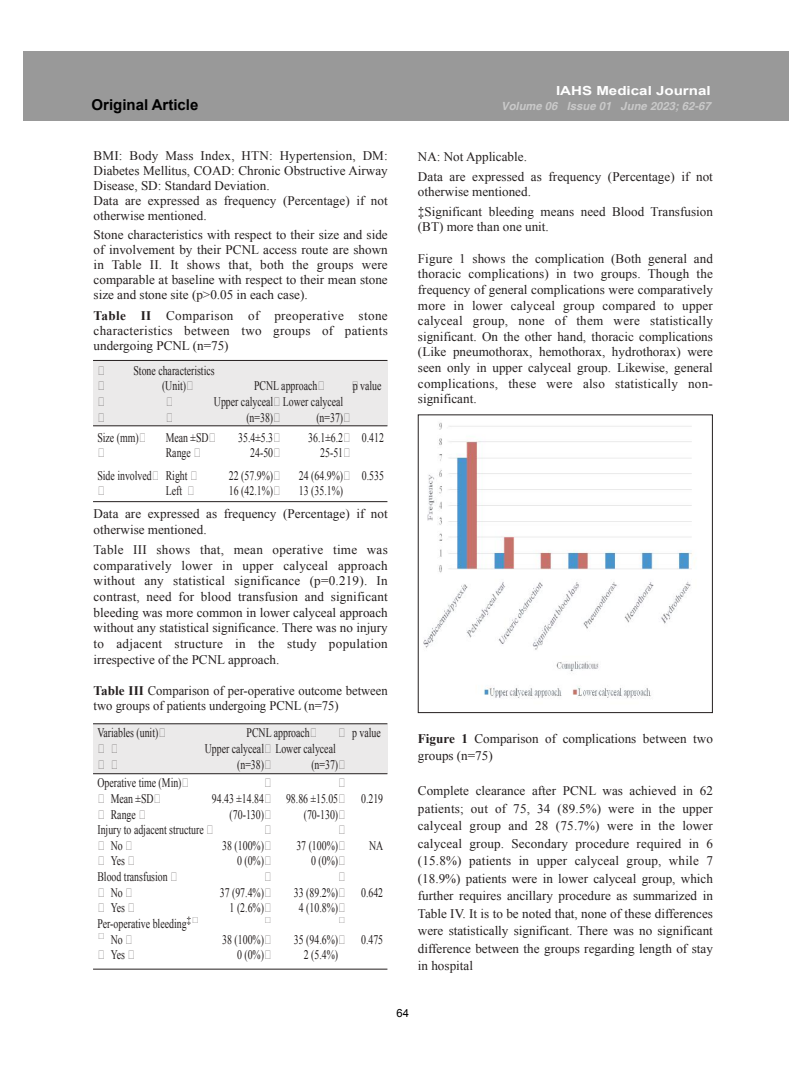
<style>
.page{position:relative;width:810px;height:1080px;background:#fff}
.page>*{position:absolute;margin:0;border:0;box-sizing:border-box;transform-origin:0 0}
.t1{font:700 15px "Arial";color:#000}
.t2{font:13.12px/15.6px "Times New Roman";color:#241f1f}
.t3{font:13.12px/15.6px "Times New Roman";color:#241f1f;scale:.75 1}
.t4{font:13.12px/15.6px "Times New Roman";color:#241f1f;scale:.96 1}
.t5{font:700 12.5px "Arial";color:#fff;scale:1.21 1}
.t6{font:italic 700 11.25px "Arial";color:#c9c9c9}
.t7{font:11.25px "Arial";color:#000}
.s1{font-weight:700}
</style>
<div class="page">
<div style="left:93px;top:724px;width:294px;height:49px;background:#ebeaea"></div>
<hr style="left:93px;top:724px;width:294px;height:1px;background:#241f1f">
<hr style="left:93px;top:774px;width:294px;height:1px;background:#241f1f">
<hr style="left:93px;top:969px;width:294px;height:1px;background:#241f1f">
<div style="left:93px;top:360px;width:294px;height:66px;background:#ebeaea"></div>
<div style="left:24px;top:51px;width:765px;height:70px;background:#999"></div>
<img style="left:423px;top:422px;width:272px;height:277px">
<div style="left:418px;top:415px;width:295px;height:298px;border:1px solid #241f1f"></div>
<hr style="left:93px;top:360px;width:294px;height:1px;background:#241f1f">
<hr style="left:93px;top:426px;width:294px;height:1px;background:#241f1f">
<hr style="left:93px;top:501px;width:294px;height:1px;background:#241f1f">
<p class="t5" style="left:556px;top:82px;width:129px">IAHS Medical Journal</p>
<p class="t1" style="left:92px;top:95px;width:108px">Original Article</p>
<p class="t6" style="left:501px;top:99px;width:211px">Volume 06 Issue 01 June 2023; 62-67</p>
<p class="t2" style="left:94px;top:148px;width:296px;line-height:15px">BMI: Body Mass Index, HTN: Hypertension, DM:<br>Diabetes Mellitus, COAD: Chronic Obstructive Airway Disease, SD: Standard Deviation.<br>Data are expressed as frequency (Percentage) if not otherwise mentioned.</p>
<p class="t2" style="left:94px;top:227px;width:296px;line-height:15px;text-align:justify">Stone characteristics with respect to their size and side of involvement by their PCNL access route are shown in Table II. It shows that, both the groups were comparable at baseline with respect to their mean stone size and stone site (p&gt;0.05 in each case).</p>
<p class="t2" style="left:94px;top:308px;width:296px;line-height:15px;text-align:justify"><span class="s1">Table II</span> Comparison of preoperative stone characteristics between two groups of patients undergoing PCNL (n=75)</p>
<p class="t2" style="left:418px;top:147px;width:297px;line-height:19.4px">NA: Not Applicable.<br>Data are expressed as frequency (Percentage) if not</p>
<p class="t2" style="left:418px;top:182px;width:296px;line-height:19.4px">otherwise mentioned.<br>‡Significant bleeding means need Blood Transfusion</p>
<p class="t2" style="left:418px;top:219px;width:132px">(BT) more than one unit.</p>
<p class="t2" style="left:418px;top:250px;width:297px;text-align:justify">Figure 1 shows the complication (Both general and thoracic complications) in two groups. Though the frequency of general complications were comparatively more in lower calyceal group compared to upper calyceal group, none of them were statistically significant. On the other hand, thoracic complications (Like pneumothorax, hemothorax, hydrothorax) were seen only in upper calyceal group. Likewise, general complications, these were also statistically non&shy;significant.</p>
<p class="t3" style="left:133px;top:362px;width:110px;text-align:center">Stone characteristics (Unit)</p>
<p class="t3" style="left:254px;top:378px;width:86px">PCNL approach</p>
<p class="t3" style="left:353px;top:378px;width:40px">p value</p>
<p class="t3" style="left:246px;top:394px;width:131px;text-indent:-32px">Upper calyceal Lower calyceal (n=38)</p>
<p class="t3" style="left:316px;top:409px;width:37px">(n=37)</p>
<p class="t3" style="left:97px;top:429px;width:57px">Size (mm)</p>
<p class="t3" style="left:166px;top:429px;width:59px">Mean ±SD</p>
<p class="t3" style="left:238px;top:429px;width:48px">35.4±5.3</p>
<p class="t3" style="left:308px;top:429px;width:48px">36.1±6.2</p>
<p class="t3" style="left:362px;top:429px;width:31px">0.412</p>
<p class="t3" style="left:166px;top:445px;width:35px">Range</p>
<p class="t3" style="left:250px;top:445px;width:32px">24-50</p>
<p class="t3" style="left:320px;top:445px;width:32px">25-51</p>
<p class="t3" style="left:97px;top:467px;width:122px">Side involved Right</p>
<p class="t3" style="left:229px;top:467px;width:61px">22 (57.9%)</p>
<p class="t3" style="left:299px;top:467px;width:61px">24 (64.9%)</p>
<p class="t3" style="left:362px;top:467px;width:31px">0.535</p>
<p class="t3" style="left:166px;top:483px;width:23px">Left</p>
<p class="t3" style="left:229px;top:483px;width:61px">16 (42.1%)</p>
<p class="t3" style="left:299px;top:483px;width:61px">13 (35.1%)</p>
<p class="t2" style="left:94px;top:506px;width:296px">Data are expressed as frequency (Percentage) if not otherwise mentioned.</p>
<p class="t2" style="left:94px;top:542px;width:296px;text-align:justify">Table III shows that, mean operative time was comparatively lower in upper calyceal approach without any statistical significance (p=0.219). In contrast, need for blood transfusion and significant bleeding was more common in lower calyceal approach without any statistical significance. There was no injury to adjacent structure in the study population irrespective of the PCNL approach.</p>
<p class="t4" style="left:94px;top:682px;width:308px"><span class="s1">Table III</span> Comparison of per-operative outcome between two groups of patients undergoing PCNL (n=75)</p>
<p class="t3" style="left:97px;top:725px;width:83px">Variables (unit)</p>
<p class="t3" style="left:247px;top:725px;width:86px">PCNL approach</p>
<p class="t3" style="left:352px;top:725px;width:40px">p value</p>
<p class="t3" style="left:237px;top:740px;width:133px;text-indent:-32px">Upper calyceal Lower calyceal (n=38)</p>
<p class="t3" style="left:311px;top:756px;width:37px">(n=37)</p>
<p class="t3" style="left:111px;top:775px;width:96px;text-indent:-13px">Operative time (Min)<br>Mean ±SD</p>
<p class="t3" style="left:212px;top:790px;width:71px">94.43 ±14.84</p>
<p class="t3" style="left:286px;top:790px;width:71px">98.86 ±15.05</p>
<p class="t3" style="left:361px;top:790px;width:31px">0.219</p>
<p class="t3" style="left:111px;top:806px;width:35px">Range</p>
<p class="t3" style="left:230px;top:806px;width:47px">(70-130)</p>
<p class="t3" style="left:304px;top:806px;width:47px">(70-130)</p>
<p class="t3" style="left:111px;top:822px;width:126px;text-indent:-13px">Injury to adjacent structure<br>No</p>
<p class="t3" style="left:222px;top:837px;width:57px">38 (100%)</p>
<p class="t3" style="left:296px;top:837px;width:57px">37 (100%)</p>
<p class="t3" style="left:369px;top:837px;width:20px">NA</p>
<p class="t3" style="left:111px;top:853px;width:21px">Yes</p>
<p class="t3" style="left:237px;top:853px;width:38px">0 (0%)</p>
<p class="t3" style="left:311px;top:853px;width:38px">0 (0%)</p>
<p class="t3" style="left:111px;top:869px;width:77px;text-indent:-13px">Blood transfusion<br>No</p>
<p class="t3" style="left:220px;top:884px;width:61px">37 (97.4%)</p>
<p class="t3" style="left:294px;top:884px;width:61px">33 (89.2%)</p>
<p class="t3" style="left:361px;top:884px;width:31px">0.642</p>
<p class="t3" style="left:111px;top:900px;width:21px">Yes</p>
<p class="t3" style="left:230px;top:900px;width:47px">1 (2.6%)</p>
<p class="t3" style="left:299px;top:900px;width:54px">4 (10.8%)</p>
<p class="t3" style="left:111px;top:915px;width:109px;text-indent:-13px">Per-operative bleeding<sup>‡<br></sup>No</p>
<p class="t3" style="left:222px;top:931px;width:57px">38 (100%)</p>
<p class="t3" style="left:294px;top:931px;width:61px">35 (94.6%)</p>
<p class="t3" style="left:361px;top:931px;width:31px">0.475</p>
<p class="t3" style="left:111px;top:947px;width:21px">Yes</p>
<p class="t3" style="left:237px;top:947px;width:38px">0 (0%)</p>
<p class="t3" style="left:304px;top:947px;width:47px">2 (5.4%)</p>
<p class="t2" style="left:418px;top:730px;width:297px;line-height:17.5px"><span class="s1">Figure 1</span> Comparison of complications between two groups (n=75)</p>
<p class="t2" style="left:418px;top:782px;width:297px;line-height:17.5px;text-align:justify">Complete clearance after PCNL was achieved in 62 patients; out of 75, 34 (89.5%) were in the upper calyceal group and 28 (75.7%) were in the lower calyceal group. Secondary procedure required in 6 (15.8%) patients in upper calyceal group, while 7 (18.9%) patients were in lower calyceal group, which further requires ancillary procedure as summarized in Table IV. It is to be noted that, none of these differences were statistically significant. There was no significant difference between the groups regarding length of stay in hospital</p>
<p class="t7" style="left:396px;top:1005px;width:14px">64</p>
</div>
